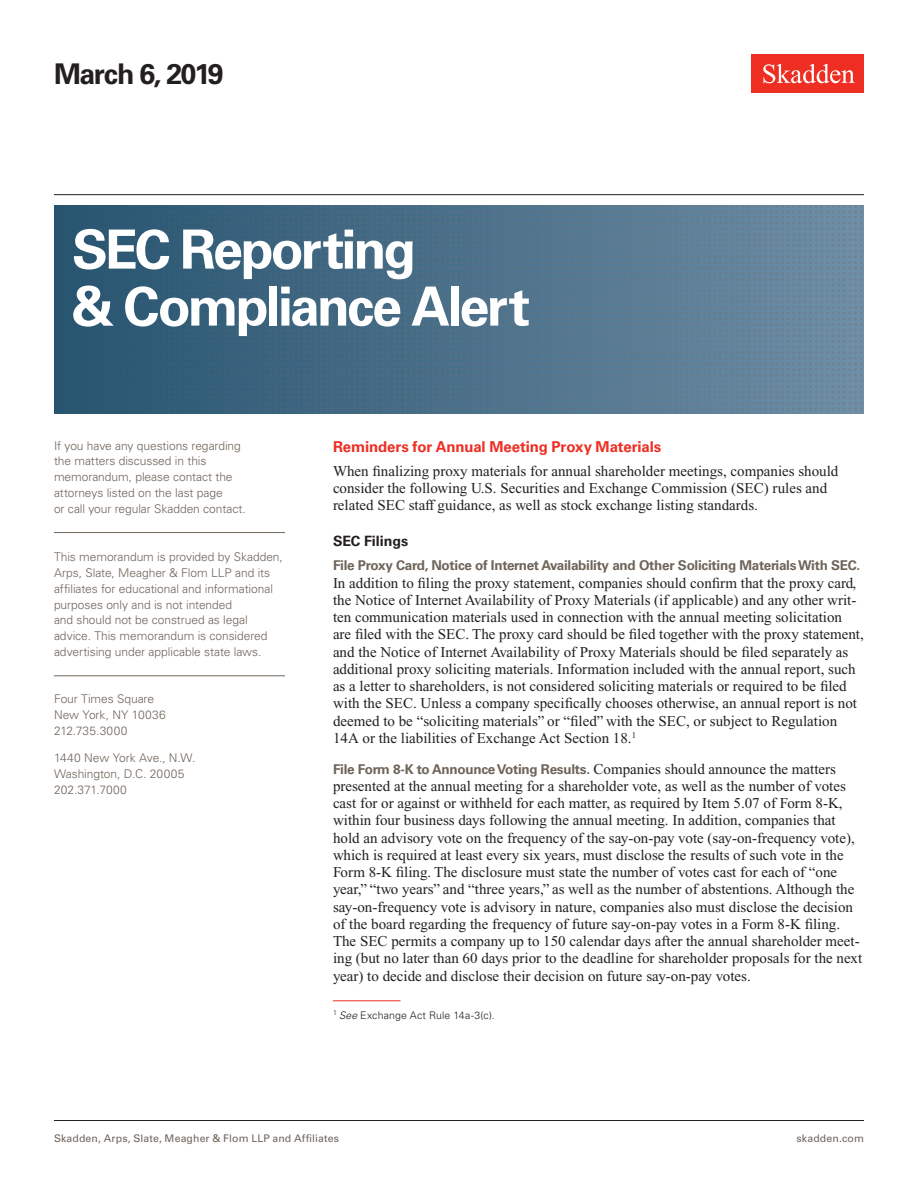
<style>
.page{position:relative;width:918px;height:1188px;background:#fff}
.page>*{position:absolute;margin:0;border:0;box-sizing:border-box;transform-origin:0 0}
.t1{font:700 54px/57px "Univers LT Std";letter-spacing:-.055em;color:#fff}
.Title_interior{font:700 28.5px "Univers LT Std";letter-spacing:-.05em;color:#231f20}
.Main_Body{font:15px/17.2px "Times New Roman PS Std";color:#231f20}
.First_Level_Heading{font:700 15px "Univers LT Std";letter-spacing:-.01em;color:#ee2e22}
.Second_Level_Heading{font:700 14.25px "Univers LT Std";color:#231f20}
.Main_Body-2{font:700 13.5px "Univers LT Std";letter-spacing:-.02em;color:#6f645a}
.Sidebar_body_rule_be{font:300 12px/15.8px "Univers LT Std";letter-spacing:-.005em;color:#6f645a}
.Firm_Address{font:300 12px/15.8px "Univers LT Std";letter-spacing:-.005em;color:#6f645a}
.t2{font:10.5px "Univers LT Std";letter-spacing:.01em;color:#6f645a}
.Footnote{font:300 10.5px "Univers LT Std";letter-spacing:.015em;color:#231f20}
.s1{font-family:"Times New Roman PS Std";font-weight:400;font-size:15px;color:#231f20}
.s2{font-style:italic}
</style>
<div class="page">
<div style="left:752px;top:54px;width:112px;height:39px;background:#ee2e22"></div>
<svg style="left:763px;top:64px;width:92px;height:19px"></svg>
<hr style="left:54px;top:1120px;width:810px;height:1px;background:#231f20">
<hr style="left:54px;top:194px;width:810px;height:1px;background:#231f20">
<img style="left:54px;top:206px;width:810px;height:208px">
<hr style="left:54px;top:532px;width:231px;height:1px;background:#6f645a">
<hr style="left:54px;top:675px;width:231px;height:1px;background:#6f645a">
<hr style="left:333px;top:1001px;width:67px;height:1px;background:#ee2e22">
<h1 class="Title_interior" style="left:54px;top:57px;width:171px">March 6, 2019</h1>
<p class="t1" style="left:72px;top:222px;width:460px">SEC Reporting<br>&amp; Compliance Alert</p>
<p class="Sidebar_body_rule_be" style="left:54px;top:438px;width:193px">If you have any questions regarding the matters discussed in this memorandum, please contact the attorneys listed on the last page<br>or call your regular Skadden contact.</p>
<p class="Sidebar_body_rule_be" style="left:54px;top:549px;width:230px">This memorandum is provided by Skadden, Arps, Slate, Meagher &amp; Flom LLP and its affiliates for educational and informational purposes only and is not intended<br>and should not be construed as legal advice. This memorandum is considered advertising under applicable state laws.</p>
<p class="Firm_Address" style="left:54px;top:691px;width:113px">Four Times Square<br>New York, NY 10036<br>212.735.3000</p>
<p class="Firm_Address" style="left:54px;top:750px;width:143px">1440 New York Ave., N.W.<br>Washington, D.C. 20005<br>202.371.7000</p>
<h1 class="First_Level_Heading" style="left:333px;top:438px;width:330px">Reminders for Annual Meeting Proxy Materials</h1>
<p class="Main_Body" style="left:333px;top:462px;width:507px">When finalizing proxy materials for annual shareholder meetings, companies should consider the following U.S. Securities and Exchange Commission (SEC) rules and related SEC staff guidance, as well as stock exchange listing standards.</p>
<h2 class="Second_Level_Heading" style="left:333px;top:533px;width:77px">SEC Filings</h2>
<p class="Main_Body-2" style="left:333px;top:558px;width:529px">File Proxy Card, Notice of Internet Availability and Other Soliciting Materials With SEC.</p>
<p class="Main_Body" style="left:333px;top:574px;width:532px">In addition to filing the proxy statement, companies should confirm that the proxy card, the Notice of Internet Availability of Proxy Materials (if applicable) and any other writ&shy;ten communication materials used in connection with the annual meeting solicitation are filed with the SEC. The proxy card should be filed together with the proxy statement, and the Notice of Internet Availability of Proxy Materials should be filed separately as additional proxy soliciting materials. Information included with the annual report, such as a letter to shareholders, is not considered soliciting materials or required to be filed with the SEC. Unless a company specifically chooses otherwise, an annual report is not deemed to be “soliciting materials” or “filed” with the SEC, or subject to Regulation 14A or the liabilities of Exchange Act Section 18.<sup>1</sup></p>
<p class="Main_Body-2" style="left:333px;top:761px;width:505px">File Form 8-K to Announce Voting Results. <span class="s1">Companies should announce the matters</span></p>
<p class="Main_Body" style="left:333px;top:777px;width:531px">presented at the annual meeting for a shareholder vote, as well as the number of votes cast for or against or withheld for each matter, as required by Item 5.07 of Form 8-K, within four business days following the annual meeting. In addition, companies that hold an advisory vote on the frequency of the say-on-pay vote (say-on-frequency vote), which is required at least every six years, must disclose the results of such vote in the Form 8-K filing. The disclosure must state the number of votes cast for each of “one year,” “two years” and “three years,” as well as the number of abstentions. Although the say-on-frequency vote is advisory in nature, companies also must disclose the decision of the board regarding the frequency of future say-on-pay votes in a Form 8-K filing.<br>The SEC permits a company up to 150 calendar days after the annual shareholder meet&shy;ing (but no later than 60 days prior to the deadline for shareholder proposals for the next year) to decide and disclose their decision on future say-on-pay votes.</p>
<p class="Footnote" style="left:333px;top:1009px;width:163px"><sup>1</sup> <span class="s2">See</span> Exchange Act Rule 14a-3(c).</p>
<p class="t2" style="left:54px;top:1132px;width:287px">Skadden, Arps, Slate, Meagher &amp; Flom LLP and Affiliates</p>
<p class="t2" style="left:797px;top:1132px;width:69px">skadden.com</p>
</div>
